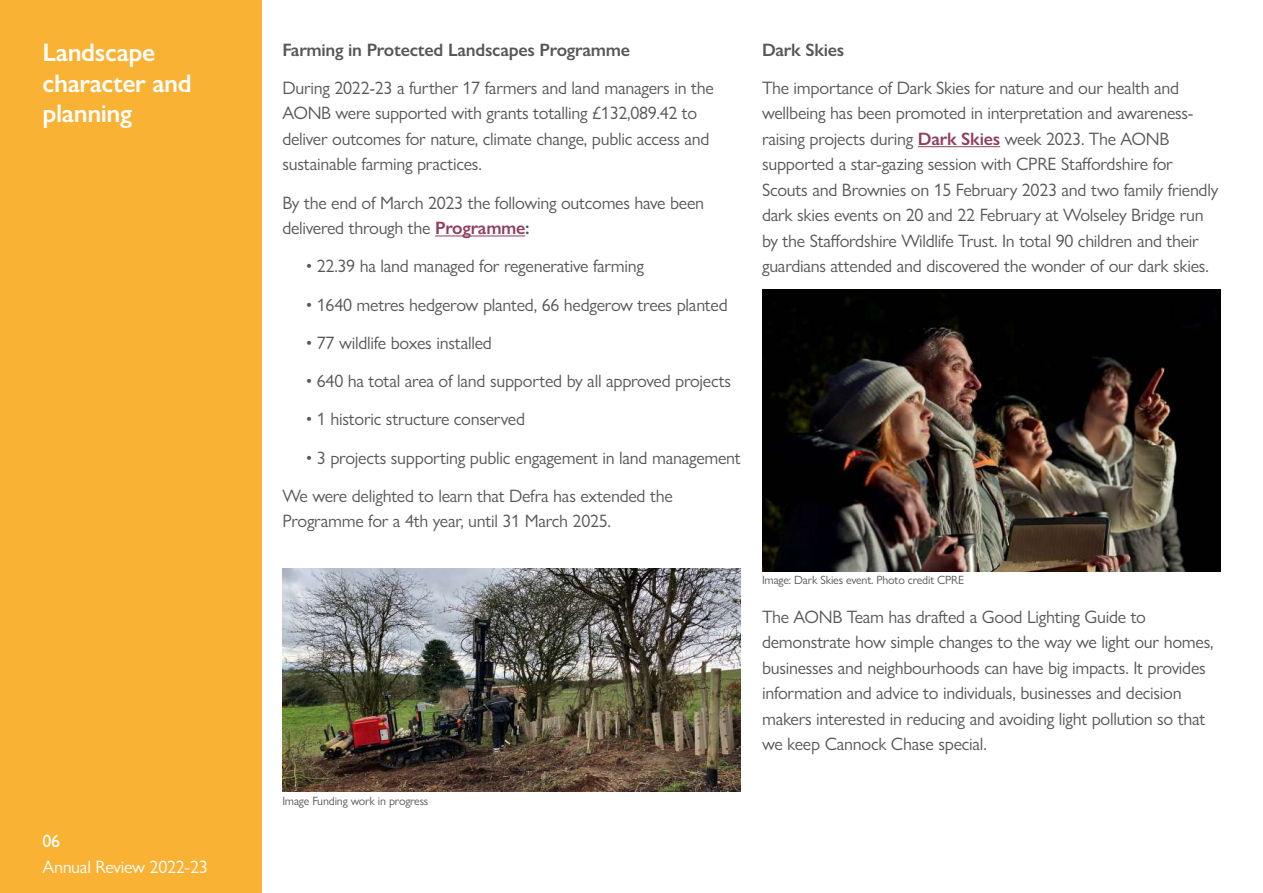
<style>
.page{position:relative;width:1263px;height:893px;background:#fff}
.page>*{position:absolute;margin:0;border:0;box-sizing:border-box;transform-origin:0 0}
.t1{font:600 25.5px/30.6px "Gill Sans Nova";letter-spacing:-.015em;color:#fff}
.t2{font:18px/25.5px "Gill Sans Nova";letter-spacing:-.015em;color:#575756}
.t3{font:600 18px "Gill Sans Nova";letter-spacing:-.015em;color:#575756}
.t4{font:18px "Gill Sans Nova";letter-spacing:-.015em;color:#fff}
.t5{font:500 18px "Gill Sans Nova";color:#fff}
.t6{font:12px "Gill Sans Nova";letter-spacing:-.015em;color:#575756}
.s1{font-weight:600;color:#913e5e}
.s2{font-weight:600}
</style>
<div class="page">
<div style="left:0;top:0;width:261px;height:893px;background:#f9b234"></div>
<hr style="left:435px;top:236px;width:90px;height:1px;background:#913e5e">
<hr style="left:918px;top:146px;width:82px;height:1px;background:#913e5e">
<img style="left:282px;top:568px;width:459px;height:223px">
<img style="left:762px;top:289px;width:458px;height:282px">
<h1 class="t1" style="left:43px;top:37px;width:151px">Landscape character and planning</h1>
<p class="t3" style="left:282px;top:38px;width:349px">Farming in Protected Landscapes Programme</p>
<p class="t2" style="left:282px;top:75px;width:433px">During 2022-23 a further 17 farmers and land managers in the AONB were supported with grants totalling £132,089.42 to deliver outcomes for nature, climate change, public access and sustainable farming practices.</p>
<p class="t2" style="left:282px;top:190px;width:423px">By the end of March 2023 the following outcomes have been delivered through the <span class="s1">Programme</span><span class="s2">:</span></p>
<p class="t2" style="left:306px;top:253px;width:340px">• 22.39 ha land managed for regenerative farming</p>
<p class="t2" style="left:306px;top:292px;width:423px">• 1640 metres hedgerow planted, 66 hedgerow trees planted</p>
<p class="t2" style="left:306px;top:330px;width:188px">• 77 wildlife boxes installed</p>
<p class="t2" style="left:306px;top:368px;width:427px">• 640 ha total area of land supported by all approved projects</p>
<p class="t2" style="left:306px;top:406px;width:221px">• 1 historic structure conserved</p>
<p class="t2" style="left:282px;top:438px;width:460px;line-height:38.2px;text-indent:23px">• 3 projects supporting public engagement in land management<br>We were delighted to learn that Defra has extended the</p>
<p class="t2" style="left:282px;top:508px;width:330px">Programme for a 4th year, until 31 March 2025.</p>
<p class="t5" style="left:43px;top:830px;width:19px">06</p>
<p class="t4" style="left:43px;top:856px;width:167px">Annual Review 2022-23</p>
<p class="t6" style="left:282px;top:794px;width:147px">Image Funding work in progress</p>
<p class="t3" style="left:762px;top:38px;width:84px">Dark Skies</p>
<p class="t2" style="left:762px;top:75px;width:458px">The importance of Dark Skies for nature and our health and wellbeing has been promoted in interpretation and awareness&shy;raising projects during <span class="s1">Dark Skies</span> week 2023. The AONB supported a star-gazing session with CPRE Staffordshire for Scouts and Brownies on 15 February 2023 and two family friendly dark skies events on 20 and 22 February at Wolseley Bridge run by the Staffordshire Wildlife Trust. In total 90 children and their guardians attended and discovered the wonder of our dark skies.</p>
<p class="t6" style="left:762px;top:573px;width:204px">Image: Dark Skies event. Photo credit CPRE</p>
<p class="t2" style="left:762px;top:604px;width:453px">The AONB Team has drafted a Good Lighting Guide to demonstrate how simple changes to the way we light our homes, businesses and neighbourhoods can have big impacts. It provides information and advice to individuals, businesses and decision makers interested in reducing and avoiding light pollution so that we keep Cannock Chase special.</p>
</div>
